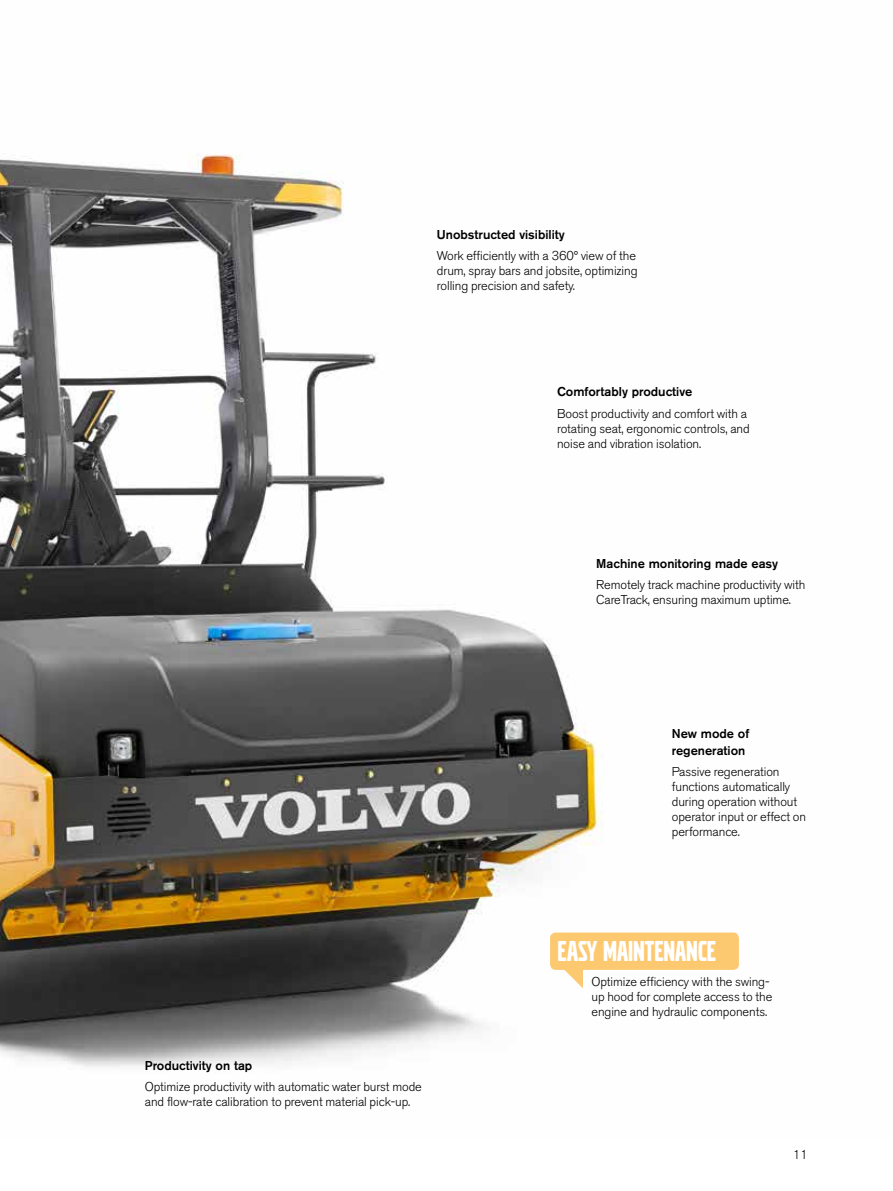
<style>
.page{position:relative;width:893px;height:1191px;background:#fff}
.page>*{position:absolute;margin:0;border:0;box-sizing:border-box;transform-origin:0 0}
.t1{font:30px "Volvo Broad Pro";color:#fff}
.t2{font:300 12.75px/15px "Volvo Sans Pro";letter-spacing:-.005em;color:#000}
.t3{font:500 12.75px/16.5px "Volvo Sans Pro";color:#000}
</style>
<div class="page">
<img style="left:0;top:154px;width:739px;height:913px">
<div style="left:550px;top:932px;width:189px;height:38px;background:#fcc870;border-radius:6px"></div>
<svg style="left:563px;top:969px;width:20px;height:19px"></svg>
<p class="t3" style="left:437px;top:226px;width:129px">Unobstructed visibility</p>
<p class="t2" style="left:437px;top:248px;width:202px">Work efficiently with a 360° view of the drum, spray bars and jobsite, optimizing rolling precision and safety.</p>
<p class="t3" style="left:557px;top:383px;width:137px">Comfortably productive</p>
<p class="t2" style="left:557px;top:406px;width:194px">Boost productivity and comfort with a rotating seat, ergonomic controls, and noise and vibration isolation.</p>
<p class="t3" style="left:596px;top:555px;width:183px">Machine monitoring made easy</p>
<p class="t2" style="left:596px;top:577px;width:211px">Remotely track machine productivity with<br>CareTrack, ensuring maximum uptime.</p>
<p class="t3" style="left:145px;top:1056px;width:109px">Productivity on tap</p>
<p class="t2" style="left:145px;top:1079px;width:279px">Optimize productivity with automatic water burst mode and flow-rate calibration to prevent material pick-up.</p>
<p class="t3" style="left:672px;top:725px;width:79px">New mode of regeneration</p>
<p class="t2" style="left:672px;top:764px;width:136px">Passive regeneration functions automatically during operation without operator input or effect on performance.</p>
<h1 class="t1" style="left:558px;top:936px;width:160px">EASY MAINTENANCE</h1>
<p class="t2" style="left:591px;top:974px;width:182px">Optimize efficiency with the swing&shy;up hood for complete access to the engine and hydraulic components.</p>
<p class="t2" style="left:793px;top:1147px;width:16px">11</p>
</div>
